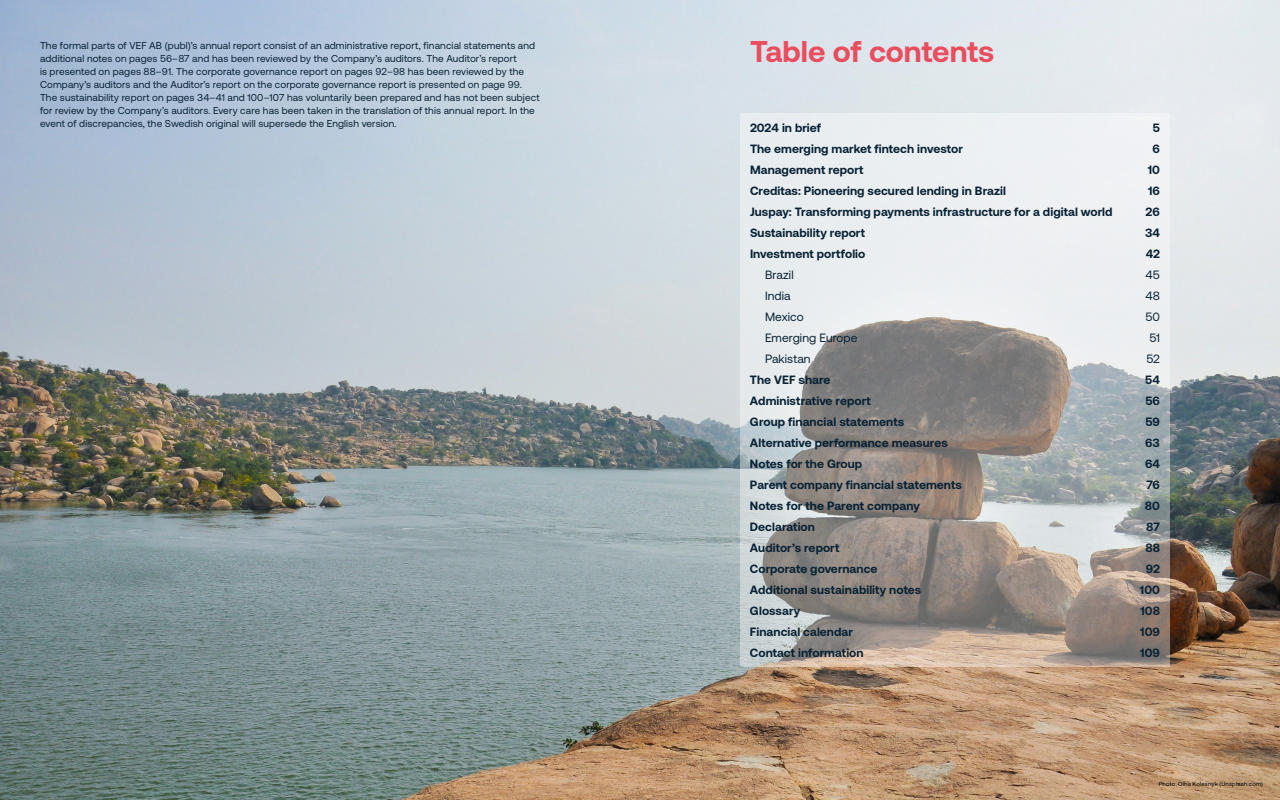
<style>
.page{position:relative;width:1280px;height:800px;background:#fff}
.page>*{position:absolute;margin:0;border:0;box-sizing:border-box;transform-origin:0 0}
.t1{font:700 30px "Aeonik";color:#ea4d5d}
.t2{font:700 12px "Aeonik";letter-spacing:.005em;color:#092234}
.t3{font:12px "Aeonik";letter-spacing:.005em;color:#092234}
.t4{font:10px/13px "Aeonik";letter-spacing:.015em;color:#092234}
.t5{font:6px "Aeonik";letter-spacing:.03em;color:#000}
</style>
<div class="page">
<img style="left:0;top:0;width:1280px;height:800px">
<svg style="left:740px;top:113px;width:430px;height:554px;background:#bfbebc"></svg>
<p class="t4" style="left:40px;top:39px;width:501px">The formal parts of VEF AB (publ)’s annual report consist of an administrative report, financial statements and additional notes on pages 56–87 and has been reviewed by the Company’s auditors. The Auditor’s report<br>is presented on pages 88–91. The corporate governance report on pages 92–98 has been reviewed by the Company’s auditors and the Auditor’s report on the corporate governance report is presented on page 99.<br>The sustainability report on pages 34–41 and 100–107 has voluntarily been prepared and has not been subject for review by the Company’s auditors. Every care has been taken in the translation of this annual report. In the event of discrepancies, the Swedish original will supersede the English version.</p>
<h1 class="t1" style="left:750px;top:34px;width:246px">Table of contents</h1>
<p class="t2" style="left:750px;top:121px;width:73px">2024 in brief</p>
<p class="t2" style="left:1153px;top:121px;width:9px">5</p>
<p class="t2" style="left:750px;top:142px;width:215px">The emerging market fintech investor</p>
<p class="t2" style="left:1153px;top:142px;width:9px">6</p>
<p class="t2" style="left:750px;top:163px;width:115px">Management report</p>
<p class="t2" style="left:1148px;top:163px;width:14px">10</p>
<p class="t2" style="left:750px;top:184px;width:258px">Creditas: Pioneering secured lending in Brazil</p>
<p class="t2" style="left:1148px;top:184px;width:13px">16</p>
<p class="t2" style="left:750px;top:205px;width:364px">Juspay: Transforming payments infrastructure for a digital world</p>
<p class="t2" style="left:1146px;top:205px;width:16px">26</p>
<p class="t2" style="left:750px;top:226px;width:117px">Sustainability report</p>
<p class="t2" style="left:1145px;top:226px;width:16px">34</p>
<p class="t2" style="left:750px;top:247px;width:117px">Investment portfolio</p>
<p class="t2" style="left:1146px;top:247px;width:16px">42</p>
<p class="t3" style="left:765px;top:268px;width:30px">Brazil</p>
<p class="t3" style="left:1146px;top:268px;width:16px">45</p>
<p class="t3" style="left:765px;top:289px;width:27px">India</p>
<p class="t3" style="left:1145px;top:289px;width:16px">48</p>
<p class="t3" style="left:765px;top:310px;width:40px">Mexico</p>
<p class="t3" style="left:1145px;top:310px;width:16px">50</p>
<p class="t3" style="left:765px;top:331px;width:94px">Emerging Europe</p>
<p class="t3" style="left:1149px;top:331px;width:12px">51</p>
<p class="t3" style="left:765px;top:352px;width:47px">Pakistan</p>
<p class="t3" style="left:1146px;top:352px;width:15px">52</p>
<p class="t2" style="left:750px;top:373px;width:82px">The VEF share</p>
<p class="t2" style="left:1145px;top:373px;width:16px">54</p>
<p class="t2" style="left:750px;top:394px;width:122px">Administrative report</p>
<p class="t2" style="left:1145px;top:394px;width:16px">56</p>
<p class="t2" style="left:750px;top:415px;width:156px">Group financial statements</p>
<p class="t2" style="left:1145px;top:415px;width:16px">59</p>
<p class="t2" style="left:750px;top:436px;width:199px">Alternative performance measures</p>
<p class="t2" style="left:1145px;top:436px;width:16px">63</p>
<p class="t2" style="left:750px;top:457px;width:114px">Notes for the Group</p>
<p class="t2" style="left:1145px;top:457px;width:16px">64</p>
<p class="t2" style="left:750px;top:478px;width:213px">Parent company financial statements</p>
<p class="t2" style="left:1146px;top:478px;width:15px">76</p>
<p class="t2" style="left:750px;top:499px;width:171px">Notes for the Parent company</p>
<p class="t2" style="left:1145px;top:499px;width:17px">80</p>
<p class="t2" style="left:750px;top:520px;width:67px">Declaration</p>
<p class="t2" style="left:1146px;top:520px;width:15px">87</p>
<p class="t2" style="left:750px;top:541px;width:91px">Auditor’s report</p>
<p class="t2" style="left:1145px;top:541px;width:16px">88</p>
<p class="t2" style="left:750px;top:562px;width:129px">Corporate governance</p>
<p class="t2" style="left:1146px;top:562px;width:16px">92</p>
<p class="t2" style="left:750px;top:583px;width:173px">Additional sustainability notes</p>
<p class="t2" style="left:1140px;top:583px;width:22px">100</p>
<p class="t2" style="left:750px;top:604px;width:52px">Glossary</p>
<p class="t2" style="left:1140px;top:604px;width:21px">108</p>
<p class="t2" style="left:750px;top:625px;width:105px">Financial calendar</p>
<p class="t2" style="left:1140px;top:625px;width:21px">109</p>
<p class="t2" style="left:750px;top:646px;width:115px">Contact information</p>
<p class="t2" style="left:1140px;top:646px;width:21px">109</p>
<p class="t5" style="left:1159px;top:781px;width:106px">Photo: Olha Kolesnyk (Unsplash.com)</p>
</div>
